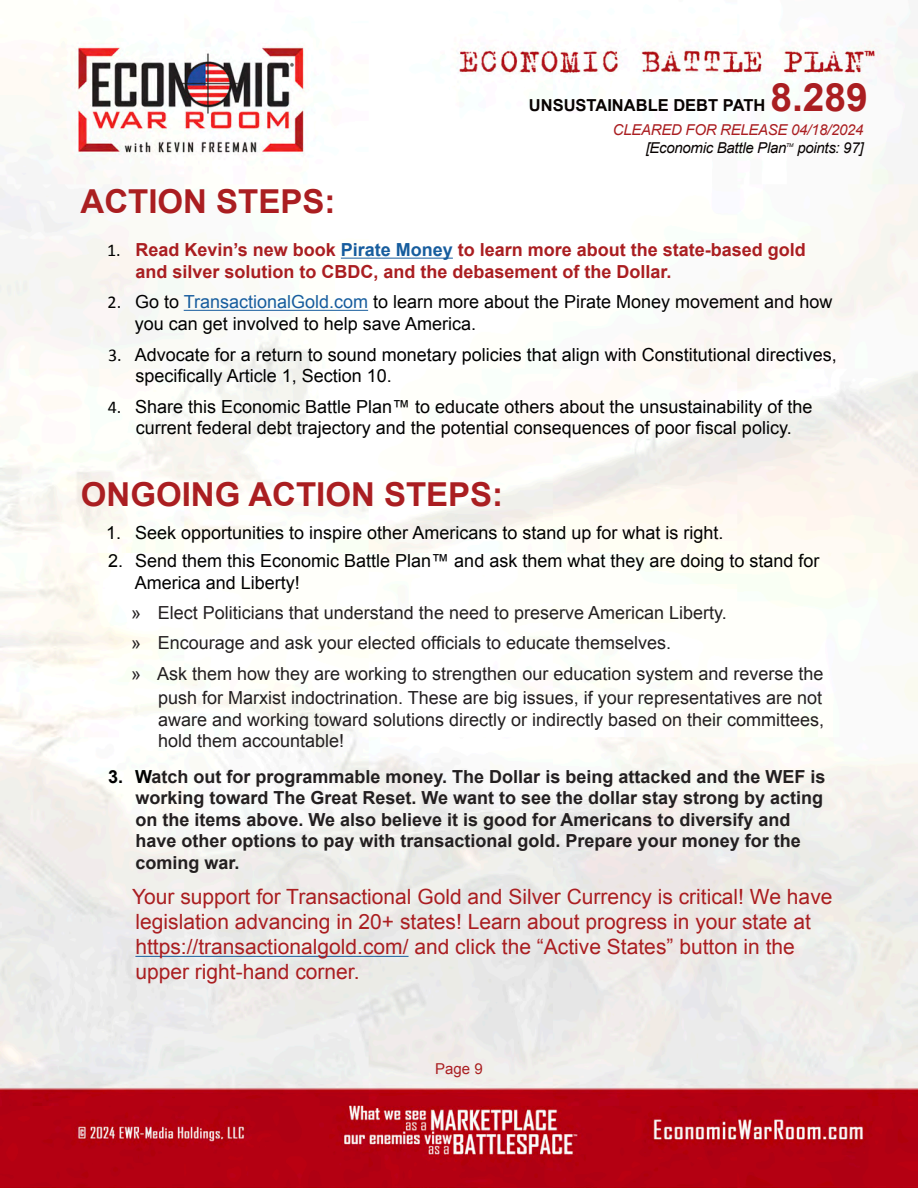
<style>
.page{position:relative;width:918px;height:1188px;background:#fff}
.page>*{position:absolute;margin:0;border:0;box-sizing:border-box;transform-origin:0 0}
.t1{font:700 39px "Arial";color:#aa1e21}
.t2{font:700 33px "Arial";color:#aa1e21}
.List_Paragraph{font:21px/25.2px "Arial";color:#aa1e21}
.t3{font:18px/21.6px "Arial";color:#000}
.t4{font:18px/24px "Arial";color:#231f20;text-align:right}
.t5{font:700 18px/21.6px "Arial";color:#231f20}
.t6{font:700 18px/21.6px "Arial";color:#aa1e21}
.t7{font:700 16.5px "Arial";color:#080302}
.t8{font:italic 15px "Arial";letter-spacing:-.02em;color:#080302}
.t9{font:italic 15px "Arial";letter-spacing:-.02em;color:#aa1e21}
.t10{font:15px "Arial";color:#aa1e21}
.t11{font:italic 5.25px "Arial";color:#080302}
.s1{font-family:"Calibri";font-weight:400;color:#000}
.s2{color:#175d9e}
.s3{font-family:"Calibri"}
.s4{color:#000}
</style>
<div class="page">
<img style="left:0;top:5px;width:918px;height:1183px">
<hr style="left:341px;top:258px;width:112px;height:1px;background:#175d9e">
<hr style="left:184px;top:310px;width:184px;height:1px;background:#175d9e">
<hr style="left:135px;top:956px;width:274px;height:1px;background:#175d9e">
<h1 class="t1" style="left:770px;top:72px;width:99px">8.289</h1>
<p class="t9" style="left:613px;top:120px;width:252px">CLEARED FOR RELEASE 04/18/2024</p>
<p class="t8" style="left:646px;top:138px;width:142px">[Economic Battle Plan</p>
<p class="t11" style="left:786px;top:141px;width:9px">TM</p>
<p class="t8" style="left:797px;top:138px;width:68px">points: 97]</p>
<p class="t7" style="left:529px;top:94px;width:238px">UNSUSTAINABLE DEBT PATH</p>
<p class="t2" style="left:81px;top:180px;width:256px">ACTION STEPS:</p>
<p class="t6" style="left:136px;top:240px;width:672px;text-indent:-29px"><span class="s1">1.</span> Read Kevin’s new book <span class="s2">Pirate Money</span> to learn more about the state-based gold and silver solution to CBDC, and the debasement of the Dollar.</p>
<p class="t3" style="left:135px;top:291px;width:699px;text-indent:-27px"><span class="s3">2.</span> Go to <span class="s2">TransactionalGold.com</span> to learn more about the Pirate Money movement and how you can get involved to help save America.</p>
<p class="t3" style="left:136px;top:344px;width:703px;text-indent:-28px"><span class="s3">3.</span> Advocate for a return to sound monetary policies that align with Constitutional directives, specifically Article 1, Section 10.</p>
<p class="t3" style="left:108px;top:396px;width:706px;text-align:center"><span class="s3">4.</span> Share this Economic Battle Plan™ to educate others about the unsustainability of the current federal debt trajectory and the potential consequences of poor fiscal policy.</p>
<p class="t2" style="left:81px;top:473px;width:424px">ONGOING ACTION STEPS:</p>
<p class="t3" style="left:106px;top:522px;width:619px">1. Seek opportunities to inspire other Americans to stand up for what is right.</p>
<p class="t3" style="left:135px;top:550px;width:686px;text-indent:-27px">2. Send them this Economic Battle Plan™ and ask them what they are doing to stand for<br>America and Liberty!</p>
<p class="t4" style="left:131px;top:600px;width:597px">» Elect Politicians that understand the need to preserve American Liberty.</p>
<p class="t4" style="left:131px;top:631px;width:541px">» Encourage and ask your elected officials to educate themselves.</p>
<p class="t4" style="left:131px;top:662px;width:694px">» Ask them how they are working to strengthen our education system and reverse the push for Marxist indoctrination. These are big issues, if your representatives are not</p>
<p class="t4" style="left:158px;top:709px;width:668px;line-height:21.6px;text-align:left">aware and working toward solutions directly or indirectly based on their committees, hold them accountable!</p>
<p class="t5" style="left:135px;top:766px;width:691px;text-indent:-27px"><span class="s4">3. W</span>atch out for programmable money. The Dollar is being attacked and the WEF is working toward The Great Reset. We want to see the dollar stay strong by acting on the items above. We also believe it is good for Americans to diversify and have other options to pay with transactional gold. Prepare your money for the coming war.</p>
<p class="List_Paragraph" style="left:132px;top:884px;width:702px">Your support for Transactional Gold and Silver Currency is critical! We have legislation advancing in 20+ states! Learn about progress in your state at https://transactionalgold.com/ and click the “Active States” button in the upper right-hand corner.</p>
<p class="t10" style="left:435px;top:1059px;width:49px">Page 9</p>
</div>
